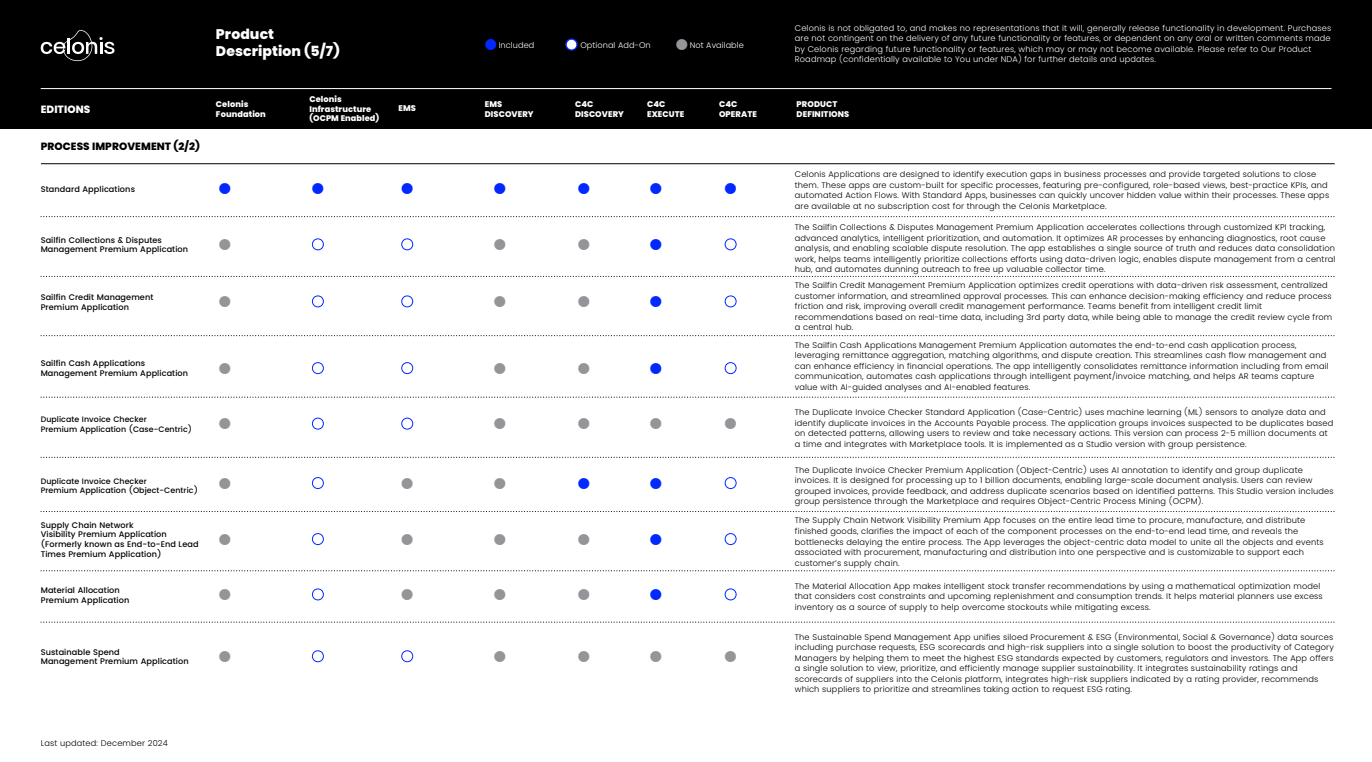
<style>
.page{position:relative;width:1372px;height:762px;background:#fff}
.page>*{position:absolute;margin:0;border:0;box-sizing:border-box;transform-origin:0 0}
.t1{font:800 14px/16.8px "Poppins";letter-spacing:.005em;color:#fff}
.t2{font:800 10.5px "Poppins";letter-spacing:.005em;color:#000}
.t3{font:800 10.5px "Poppins";letter-spacing:.005em;color:#fff}
.t4{font:300 8.22px/10.5px "Poppins";letter-spacing:.02em;color:#000}
.t5{font:300 8.22px/10.5px "Poppins";letter-spacing:.02em;color:#fff}
.t6{font:800 8.22px/9.9px "Poppins";letter-spacing:.01em;color:#fff}
.t7{font:500 8.14px/9.8px "Poppins";letter-spacing:.01em;color:#000}
.t8{font:300 8.14px "Poppins";letter-spacing:.01em;color:#fff}
.t9{font:800 8.14px "Poppins";letter-spacing:.01em;color:#fff}
.t10{font:500 7.88px/9.5px "Poppins";letter-spacing:.01em;color:#000}
</style>
<div class="page">
<svg style="left:41px;top:216px;width:1293px;height:1px"></svg>
<svg style="left:41px;top:621px;width:1293px;height:1px"></svg>
<svg style="left:41px;top:570px;width:1293px;height:1px"></svg>
<svg style="left:41px;top:276px;width:1293px;height:1px"></svg>
<svg style="left:41px;top:335px;width:1293px;height:1px"></svg>
<svg style="left:41px;top:456px;width:1293px;height:1px"></svg>
<svg style="left:41px;top:511px;width:1293px;height:1px"></svg>
<svg style="left:41px;top:396px;width:1293px;height:1px"></svg>
<svg style="left:311px;top:588px;width:13px;height:12px"></svg>
<svg style="left:311px;top:650px;width:13px;height:12px"></svg>
<svg style="left:401px;top:650px;width:12px;height:12px"></svg>
<svg style="left:311px;top:533px;width:13px;height:12px"></svg>
<svg style="left:311px;top:238px;width:13px;height:12px"></svg>
<svg style="left:311px;top:295px;width:13px;height:12px"></svg>
<svg style="left:311px;top:417px;width:13px;height:13px"></svg>
<svg style="left:311px;top:477px;width:13px;height:12px"></svg>
<svg style="left:311px;top:362px;width:13px;height:12px"></svg>
<svg style="left:401px;top:238px;width:12px;height:12px"></svg>
<svg style="left:401px;top:295px;width:12px;height:12px"></svg>
<svg style="left:401px;top:417px;width:12px;height:13px"></svg>
<svg style="left:401px;top:362px;width:12px;height:12px"></svg>
<svg style="left:724px;top:238px;width:13px;height:12px"></svg>
<svg style="left:724px;top:295px;width:13px;height:12px"></svg>
<svg style="left:724px;top:362px;width:13px;height:12px"></svg>
<svg style="left:724px;top:477px;width:13px;height:12px"></svg>
<svg style="left:724px;top:533px;width:13px;height:12px"></svg>
<svg style="left:724px;top:588px;width:13px;height:12px"></svg>
<hr style="left:41px;top:163px;width:1293px;height:1px;background:#000">
<div style="left:0;top:0;width:1372px;height:129px;background:#000"></div>
<hr style="left:41px;top:88px;width:1290px;height:1px;background:#fff">
<svg style="left:41px;top:30px;width:73px;height:31px"></svg>
<svg style="left:565px;top:38px;width:13px;height:13px"></svg>
<h1 class="t1" style="left:216px;top:26px;width:125px">Product<br>Description (5/7)</h1>
<p class="t5" style="left:795px;top:23px;width:538px">Celonis is not obligated to, and makes no representations that it will, generally release functionality in development. Purchases are not contingent on the delivery of any future functionality or features, or dependent on any oral or written comments made by Celonis regarding future functionality or features, which may or may not become available. Please refer to Our Product Roadmap (confidentially available to You under NDA) for further details and updates.</p>
<p class="t8" style="left:499px;top:40px;width:37px">Included</p>
<p class="t8" style="left:580px;top:40px;width:72px">Optional Add-On</p>
<p class="t8" style="left:690px;top:40px;width:56px">Not Available</p>
<p class="t6" style="left:309px;top:94px;width:34px">Celonis</p>
<p class="t6" style="left:216px;top:99px;width:34px">Celonis</p>
<p class="t6" style="left:485px;top:99px;width:19px">EMS</p>
<p class="t6" style="left:575px;top:99px;width:20px">C4C</p>
<p class="t6" style="left:647px;top:99px;width:20px">C4C</p>
<p class="t6" style="left:719px;top:99px;width:20px">C4C</p>
<p class="t3" style="left:41px;top:103px;width:51px">EDITIONS</p>
<p class="t6" style="left:309px;top:104px;width:63px">Infrastructure</p>
<p class="t6" style="left:398px;top:103px;width:19px">EMS</p>
<p class="t6" style="left:796px;top:99px;width:54px">PRODUCT<br>DEFINITIONS</p>
<p class="t6" style="left:216px;top:109px;width:51px">Foundation</p>
<p class="t6" style="left:485px;top:109px;width:50px">DISCOVERY</p>
<p class="t6" style="left:575px;top:109px;width:50px">DISCOVERY</p>
<p class="t6" style="left:647px;top:109px;width:39px">EXECUTE</p>
<p class="t6" style="left:719px;top:109px;width:39px">OPERATE</p>
<p class="t9" style="left:309px;top:114px;width:71px">(OCPM Enabled)</p>
<p class="t2" style="left:41px;top:140px;width:161px">PROCESS IMPROVEMENT (2/2)</p>
<p class="t7" style="left:41px;top:184px;width:96px">Standard Applications</p>
<p class="t7" style="left:41px;top:235px;width:149px">Sailfin Collections &amp; Disputes<br>Management Premium Application</p>
<p class="t4" style="left:795px;top:169px;width:536px">Celonis Applications are designed to identify execution gaps in business processes and provide targeted solutions to close them. These apps are custom-built for specific processes, featuring pre-configured, role-based views, best-practice KPIs, and automated Action Flows. With Standard Apps, businesses can quickly uncover hidden value within their processes. These apps are available at no subscription cost for through the Celonis Marketplace.</p>
<p class="t4" style="left:795px;top:222px;width:542px">The Sailfin Collections &amp; Disputes Management Premium Application accelerates collections through customized KPI tracking, advanced analytics, intelligent prioritization, and automation. It optimizes AR processes by enhancing diagnostics, root cause analysis, and enabling scalable dispute resolution. The app establishes a single source of truth and reduces data consolidation work, helps teams intelligently prioritize collections efforts using data-driven logic, enables dispute management from a central hub, and automates dunning outreach to free up valuable collector time.</p>
<p class="t7" style="left:41px;top:292px;width:114px">Sailfin Credit Management<br>Premium Application</p>
<p class="t4" style="left:795px;top:280px;width:539px">The Sailfin Credit Management Premium Application optimizes credit operations with data-driven risk assessment, centralized customer information, and streamlined approval processes. This can enhance decision-making efficiency and reduce process friction and risk, improving overall credit management performance. Teams benefit from intelligent credit limit recommendations based on real-time data, including 3rd party data, while being able to manage the credit review cycle from a central hub.</p>
<p class="t7" style="left:41px;top:358px;width:149px">Sailfin Cash Applications<br>Management Premium Application</p>
<p class="t4" style="left:795px;top:339px;width:535px">The Sailfin Cash Applications Management Premium Application automates the end-to-end cash application process, leveraging remittance aggregation, matching algorithms, and dispute creation. This streamlines cash flow management and can enhance efficiency in financial operations. The app intelligently consolidates remittance information including from email communication, automates cash applications through intelligent payment/invoice matching, and helps AR teams capture value with AI-guided analyses and AI-enabled features.</p>
<p class="t10" style="left:41px;top:414px;width:153px">Duplicate Invoice Checker<br>Premium Application (Case-Centric)</p>
<p class="t4" style="left:795px;top:406px;width:540px">The Duplicate Invoice Checker Standard Application (Case-Centric) uses machine learning (ML) sensors to analyze data and identify duplicate invoices in the Accounts Payable process. The application groups invoices suspected to be duplicates based on detected patterns, allowing users to review and take necessary actions. This version can process 2-5 million documents at a time and integrates with Marketplace tools. It is implemented as a Studio version with group persistence.</p>
<p class="t10" style="left:41px;top:476px;width:159px">Duplicate Invoice Checker<br>Premium Application (Object-Centric)</p>
<p class="t4" style="left:795px;top:464px;width:540px">The Duplicate Invoice Checker Premium Application (Object-Centric) uses AI annotation to identify and group duplicate invoices. It is designed for processing up to 1 billion documents, enabling large-scale document analysis. Users can review grouped invoices, provide feedback, and address duplicate scenarios based on identified patterns. This Studio version includes group persistence through the Marketplace and requires Object-Centric Process Mining (OCPM).</p>
<p class="t7" style="left:41px;top:519px;width:159px">Supply Chain Network<br>Visibility Premium Application (Formerly known as End-to-End Lead<br>Times Premium Application)</p>
<p class="t4" style="left:795px;top:515px;width:530px">The Supply Chain Network Visibility Premium App focuses on the entire lead time to procure, manufacture, and distribute finished goods, clarifies the impact of each of the component processes on the end-to-end lead time, and reveals the bottlenecks delaying the entire process. The App leverages the object-centric data model to unite all the objects and events associated with procurement, manufacturing and distribution into one perspective and is customizable to support each customer’s supply chain.</p>
<p class="t7" style="left:41px;top:584px;width:90px">Material Allocation<br>Premium Application</p>
<p class="t4" style="left:795px;top:580px;width:529px">The Material Allocation App makes intelligent stock transfer recommendations by using a mathematical optimization model that considers cost constraints and upcoming replenishment and consumption trends. It helps material planners use excess inventory as a source of supply to help overcome stockouts while mitigating excess.</p>
<p class="t7" style="left:41px;top:646px;width:150px">Sustainable Spend<br>Management Premium Application</p>
<p class="t4" style="left:795px;top:631px;width:540px">The Sustainable Spend Management App unifies siloed Procurement &amp; ESG (Environmental, Social &amp; Governance) data sources including purchase requests, ESG scorecards and high-risk suppliers into a single solution to boost the productivity of Category Managers by helping them to meet the highest ESG standards expected by customers, regulators and investors. The App offers a single solution to view, prioritize, and efficiently manage supplier sustainability. It integrates sustainability ratings and scorecards of suppliers into the Celonis platform, integrates high-risk suppliers indicated by a rating provider, recommends which suppliers to prioritize and streamlines taking action to request ESG rating.</p>
<p class="t4" style="left:41px;top:737px;width:129px">Last updated: December 2024</p>
</div>
